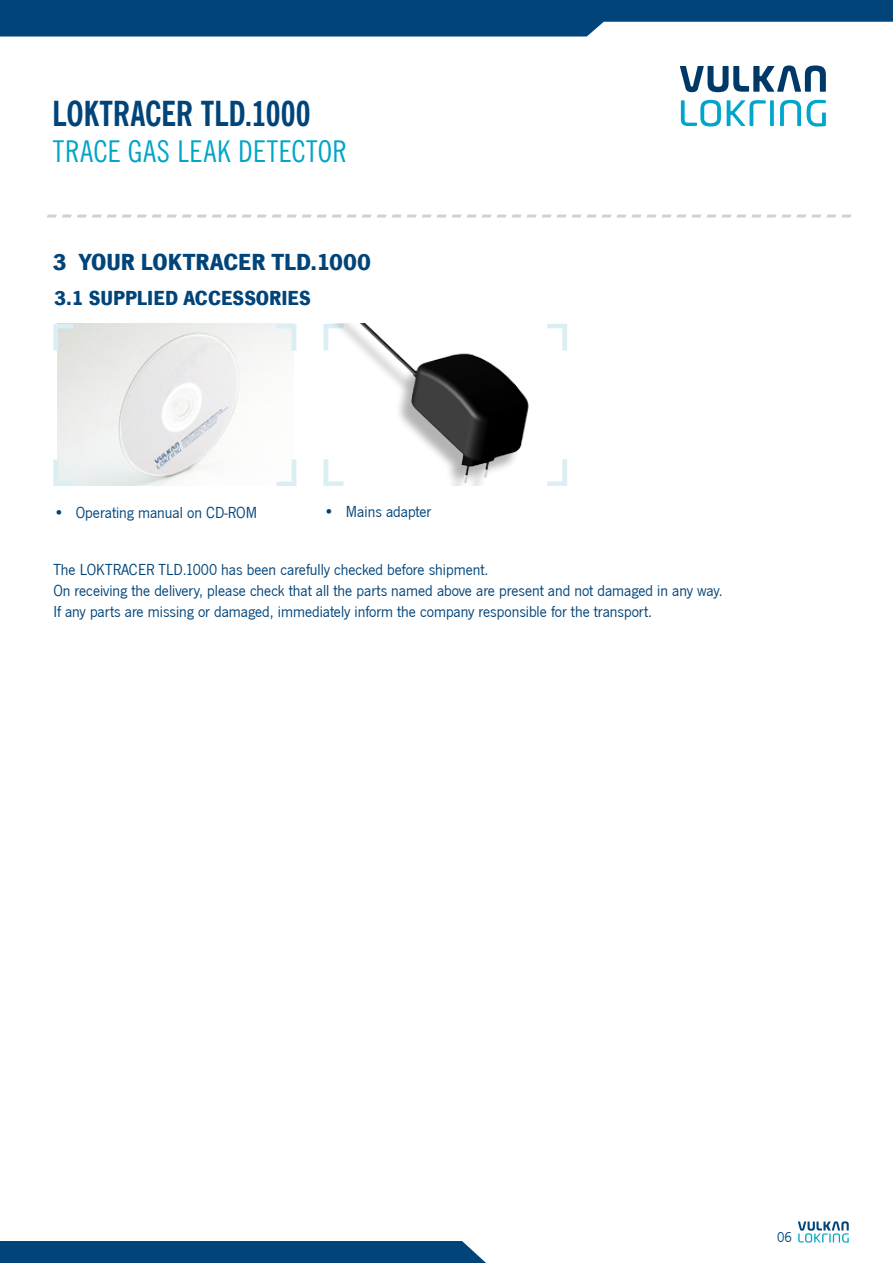
<style>
.page{position:relative;width:893px;height:1263px;background:#fff}
.page>*{position:absolute;margin:0;border:0;box-sizing:border-box;transform-origin:0 0}
.t1{font:34.5px "News Gothic Bd Cn BT";letter-spacing:-.005em;color:#00447a}
.t2{font:30px "News Gothic Cn BT";letter-spacing:.02em;color:#00a5c7}
.t3{font:700 24px "News Got T";letter-spacing:-.005em;color:#00447a}
.t4{font:700 21px "News Got T";letter-spacing:-.005em;color:#00447a}
.t5{font:16.5px/21px "News Got T";color:#00447a}
.t6{font:15px "News Got T";color:#00447a}
</style>
<div class="page">
<svg style="left:47px;top:215px;width:804px;height:3px"></svg>
<img style="left:57px;top:324px;width:236px;height:162px">
<svg style="left:276px;top:324px;width:20px;height:27px"></svg>
<svg style="left:276px;top:459px;width:20px;height:27px"></svg>
<svg style="left:53px;top:459px;width:20px;height:27px"></svg>
<svg style="left:53px;top:324px;width:20px;height:27px"></svg>
<img style="left:323px;top:324px;width:244px;height:162px">
<svg style="left:798px;top:1221px;width:51px;height:21px"></svg>
<svg style="left:0;top:0;width:893px;height:37px;background:#255f8d"></svg>
<div style="left:0;top:1241px;width:486px;height:22px;background:#00447a"></div>
<svg style="left:780px;top:100px;width:21px;height:26px"></svg>
<svg style="left:770px;top:100px;width:4px;height:26px"></svg>
<svg style="left:680px;top:65px;width:146px;height:27px"></svg>
<svg style="left:681px;top:100px;width:40px;height:27px"></svg>
<svg style="left:727px;top:100px;width:39px;height:26px"></svg>
<svg style="left:807px;top:100px;width:19px;height:27px"></svg>
<h1 class="t1" style="left:52px;top:91px;width:260px">LOKTRACER TLD.1000</h1>
<h2 class="t2" style="left:53px;top:132px;width:295px">TRACE GAS LEAK DETECTOR</h2>
<h3 class="t3" style="left:53px;top:247px;width:42px">3 YOUR</h3>
<h3 class="t3" style="left:141px;top:247px;width:232px">LOKTRACER TLD.1000</h3>
<p class="t4" style="left:54px;top:286px;width:258px">3.1 SUPPLIED ACCESSORIES</p>
<p class="t5" style="left:53px;top:502px;width:205px">• Operating manual on CD-ROM</p>
<p class="t5" style="left:323px;top:502px;width:109px">• Mains adapter</p>
<p class="t5" style="left:53px;top:559px;width:671px">The LOKTRACER TLD.1000 has been carefully checked before shipment.<br>On receiving the delivery, please check that all the parts named above are present and not damaged in any way.<br>If any parts are missing or damaged, immediately inform the company responsible for the transport.</p>
<p class="t6" style="left:777px;top:1228px;width:16px">06</p>
</div>
